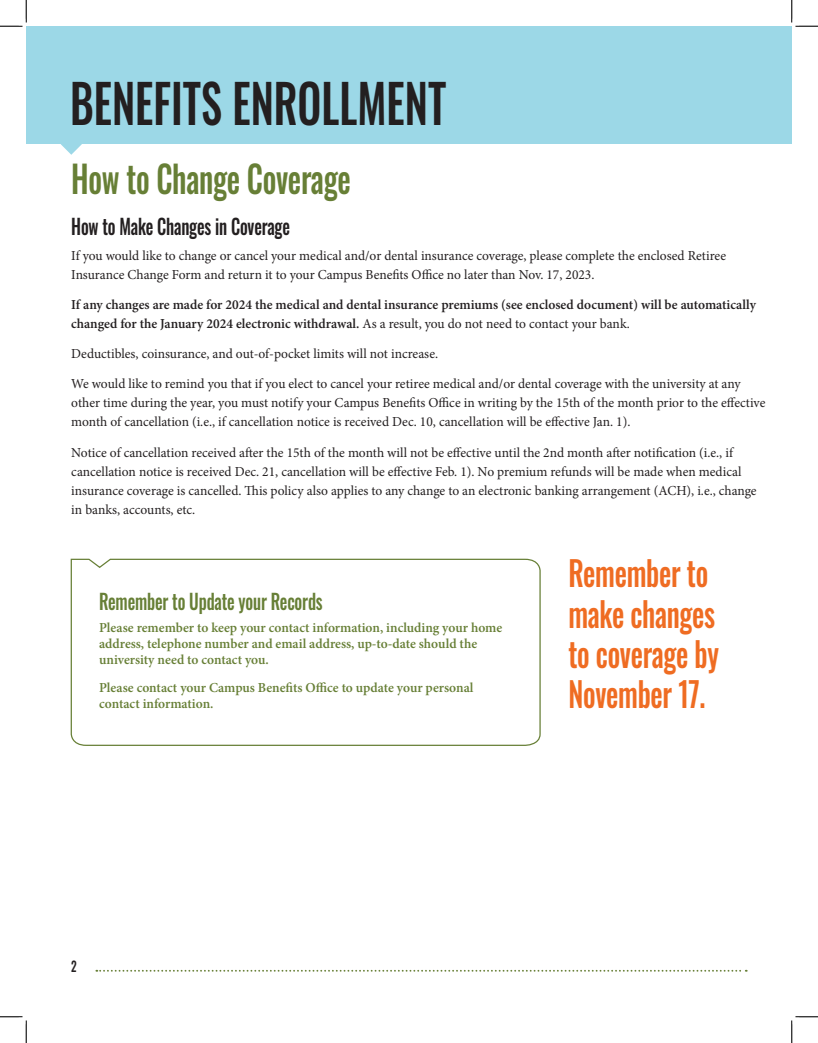
<style>
.page{position:relative;width:818px;height:1043px;background:#fff}
.page>*{position:absolute;margin:0;border:0;box-sizing:border-box;transform-origin:0 0}
.t1{font:500 53.25px "Oswald";color:#231f20;scale:.8 1}
.t2{font:50.75px "Lobster 1.4";letter-spacing:.03em;color:#231f20}
.t3{font:500 37.5px "Oswald";letter-spacing:-.01em;color:#677f36;scale:.8 1}
.t4{font:500 34.38px/40.4px "Oswald";letter-spacing:-.01em;color:#ef6c22;scale:.8 1}
.Bold_Words{font:500 21.25px "Oswald";letter-spacing:-.01em;color:#677f36;scale:.8 1}
.Bold_Words-2{font:500 21.25px "Oswald";letter-spacing:-.01em;color:#231f20;scale:.8 1}
.t5{font:500 14.12px "Oswald";color:#231f20;scale:.8 1}
.Serif_Words{font:13.75px/19px "Minion Pro";color:#231f20}
.Serif_Words-2{font:600 13.75px/16.2px "Minion Pro";color:#677f36}
.Serif_Words-3{font:600 13.75px/19px "Minion Pro";color:#231f20}
.s1{font-weight:400}
</style>
<div class="page">
<div style="left:26px;top:26px;width:765px;height:118px;background:#9cd8e7"></div>
<svg style="left:61px;top:144px;width:21px;height:11px"></svg>
<svg style="left:96px;top:969px;width:650px;height:2px"></svg>
<svg style="left:70px;top:558px;width:471px;height:188px"></svg>
<svg style="left:0;top:0;width:27px;height:27px"></svg>
<svg style="left:0;top:1016px;width:27px;height:26px"></svg>
<svg style="left:791px;top:0;width:27px;height:27px"></svg>
<svg style="left:791px;top:1016px;width:27px;height:26px"></svg>
<h2 class="t2" style="left:78px;top:56px;width:160px">Annual</h2>
<h1 class="t1" style="left:70px;top:75px;width:472px">BENEFITS ENROLLMENT</h1>
<p class="t3" style="left:71px;top:159px;width:351px">How to Change Coverage</p>
<p class="Bold_Words-2" style="left:71px;top:215px;width:275px">How to Make Changes in Coverage</p>
<p class="Serif_Words" style="left:71px;top:246px;width:656px">If you would like to change or cancel your medical and/or dental insurance coverage, please complete the enclosed Retiree<br>Insurance Change Form and return it to your Campus Benefits Office no later than Nov. 17, 2023.</p>
<p class="Serif_Words-3" style="left:71px;top:295px;width:686px">If any changes are made for 2024 the medical and dental insurance premiums (see enclosed document) will be automatically changed for the January 2024 electronic withdrawal. <span class="s1">As a result, you do not need to contact your bank.</span></p>
<p class="Serif_Words" style="left:71px;top:344px;width:368px">Deductibles, coinsurance, and out-of-pocket limits will not increase.</p>
<p class="Serif_Words" style="left:71px;top:374px;width:695px">We would like to remind you that if you elect to cancel your retiree medical and/or dental coverage with the university at any other time during the year, you must notify your Campus Benefits Office in writing by the 15th of the month prior to the effective month of cancellation (i.e., if cancellation notice is received Dec. 10, cancellation will be effective Jan. 1).</p>
<p class="Serif_Words" style="left:71px;top:443px;width:686px">Notice of cancellation received after the 15th of the month will not be effective until the 2nd month after notification (i.e., if cancellation notice is received Dec. 21, cancellation will be effective Feb. 1). No premium refunds will be made when medical insurance coverage is cancelled. This policy also applies to any change to an electronic banking arrangement (ACH), i.e., change in banks, accounts, etc.</p>
<p class="Bold_Words" style="left:99px;top:590px;width:281px">Remember to Update your Records</p>
<p class="Serif_Words-2" style="left:99px;top:619px;width:404px">Please remember to keep your contact information, including your home address, telephone number and email address, up-to-date should the university need to contact you.</p>
<p class="Serif_Words-2" style="left:99px;top:679px;width:376px">Please contact your Campus Benefits Office to update your personal contact information.</p>
<p class="t4" style="left:568px;top:555px;width:190px">Remember to make changes to coverage by</p>
<p class="t4" style="left:568px;top:676px;width:173px">November 17.</p>
<p class="t5" style="left:71px;top:958px;width:8px">2</p>
</div>
